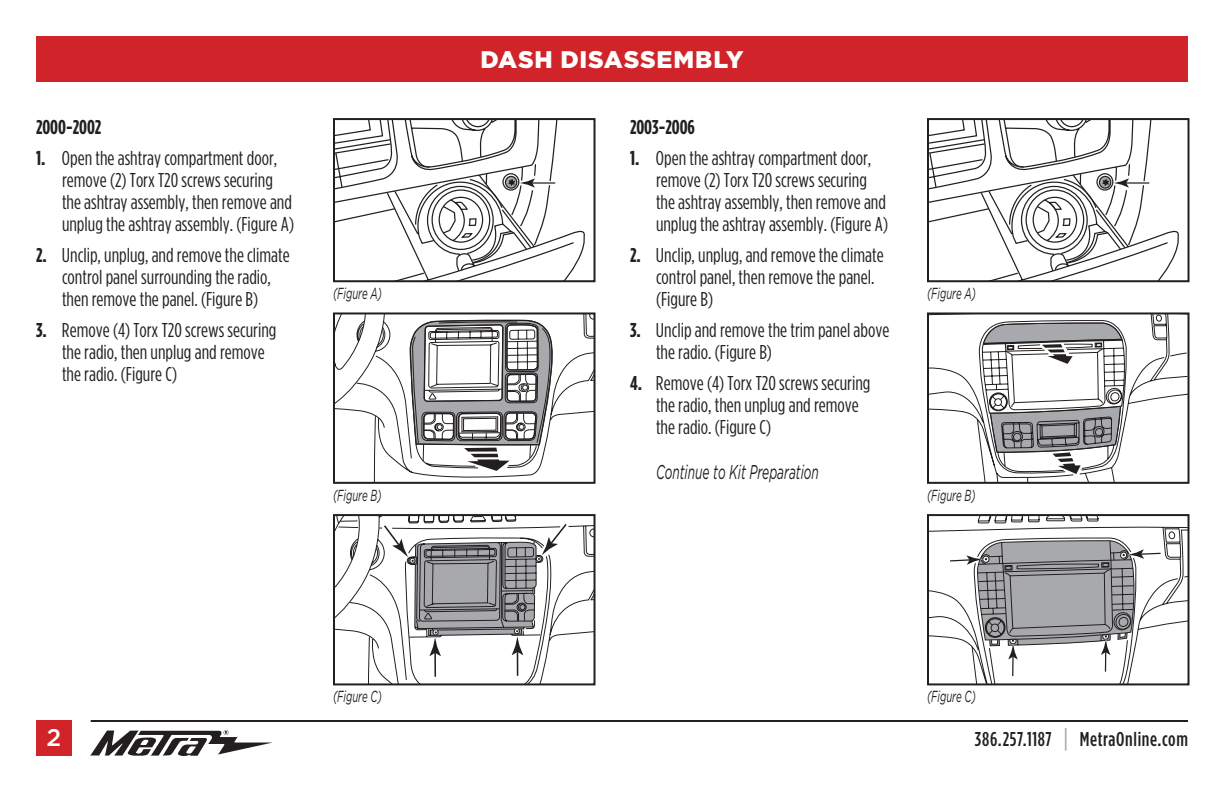
<style>
.page{position:relative;width:1224px;height:792px;background:#fff}
.page>*{position:absolute;margin:0;border:0;box-sizing:border-box;transform-origin:0 0}
.t1{font:900 24px "Gotham";letter-spacing:.03em;color:#fff}
.t2{font:500 24px "Gotham";color:#fff}
.body_copy{font:20px/22px "Gotham Condensed";color:#231f20}
.t3{font:500 20px "Gotham Condensed";letter-spacing:.03em;color:#231f20}
.body_copy-2{font:italic 20px "Gotham";color:#231f20;scale:.6 1}
.body_copy-3{font:700 20px "Gotham Condensed";color:#231f20}
.Figure_X{font:italic 16px "Gotham";color:#231f20;scale:.6 1}
.s1{font-weight:700}
.s2{font-size:26px;color:#a8a9ad}
</style>
<div class="page">
<div style="left:36px;top:36px;width:1152px;height:45px;background:#d1232a"></div>
<svg style="left:90px;top:730px;width:183px;height:26px"></svg>
<hr style="left:91px;top:720px;width:1097px;height:2px;background:#231f20">
<div style="left:36px;top:720px;width:36px;height:36px;background:#d1232a"></div>
<svg style="left:995px;top:121px;width:184px;height:158px"></svg>
<svg style="left:930px;top:121px;width:221px;height:151px"></svg>
<div style="left:927px;top:118px;width:263px;height:164px;border:2px solid #231f20"></div>
<svg style="left:401px;top:121px;width:184px;height:158px"></svg>
<svg style="left:336px;top:121px;width:221px;height:151px"></svg>
<div style="left:333px;top:118px;width:263px;height:164px;border:2px solid #231f20"></div>
<svg style="left:930px;top:315px;width:257px;height:166px"></svg>
<svg style="left:982px;top:323px;width:141px;height:41px"></svg>
<svg style="left:989px;top:406px;width:132px;height:68px"></svg>
<div style="left:927px;top:312px;width:263px;height:172px;border:2px solid #231f20"></div>
<svg style="left:336px;top:315px;width:257px;height:166px"></svg>
<div style="left:333px;top:312px;width:263px;height:172px;border:2px solid #231f20"></div>
<svg style="left:930px;top:517px;width:251px;height:165px"></svg>
<hr style="left:1012px;top:654px;width:2px;height:22px;background:#231f20">
<svg style="left:949px;top:541px;width:213px;height:131px"></svg>
<div style="left:927px;top:514px;width:263px;height:171px;border:2px solid #231f20"></div>
<svg style="left:336px;top:517px;width:46px;height:165px"></svg>
<svg style="left:382px;top:517px;width:211px;height:165px"></svg>
<div style="left:333px;top:514px;width:263px;height:171px;border:2px solid #231f20"></div>
<p class="body_copy-3" style="left:36px;top:116px;width:67px">2000-2002</p>
<p class="body_copy" style="left:62px;top:147px;width:234px;text-indent:-26px"><span class="s1">1.</span> Open the ashtray compartment door, remove (2) Torx T20 screws securing the ashtray assembly, then remove and unplug the ashtray assembly. (Figure A)</p>
<p class="body_copy" style="left:36px;top:244px;width:255px;text-align:center"><span class="s1">2.</span> Unclip, unplug, and remove the climate control panel surrounding the radio,<br>then remove the panel. (Figure B)</p>
<p class="body_copy" style="left:62px;top:319px;width:216px;text-indent:-26px"><span class="s1">3.</span> Remove (4) Torx T20 screws securing the radio, then unplug and remove the radio. (Figure C)</p>
<p class="t1" style="left:480px;top:46px;width:265px">DASH DISASSEMBLY</p>
<p class="body_copy-3" style="left:630px;top:116px;width:66px">2003-2006</p>
<p class="body_copy" style="left:656px;top:147px;width:234px;text-indent:-26px"><span class="s1">1.</span> Open the ashtray compartment door, remove (2) Torx T20 screws securing the ashtray assembly, then remove and unplug the ashtray assembly. (Figure A)</p>
<p class="body_copy" style="left:656px;top:244px;width:229px;text-indent:-26px"><span class="s1">2.</span> Unclip, unplug, and remove the climate control panel, then remove the panel. (Figure B)</p>
<p class="body_copy" style="left:656px;top:319px;width:235px;text-indent:-26px"><span class="s1">3.</span> Unclip and remove the trim panel above the radio. (Figure B)</p>
<p class="body_copy" style="left:656px;top:372px;width:216px;text-indent:-26px"><span class="s1">4.</span> Remove (4) Torx T20 screws securing the radio, then unplug and remove the radio. (Figure C)</p>
<p class="body_copy-2" style="left:656px;top:461px;width:273px">Continue to Kit Preparation</p>
<p class="Figure_X" style="left:333px;top:285px;width:83px">(Figure A)</p>
<p class="Figure_X" style="left:927px;top:285px;width:83px">(Figure A)</p>
<p class="Figure_X" style="left:333px;top:486px;width:83px">(Figure B)</p>
<p class="Figure_X" style="left:927px;top:486px;width:83px">(Figure B)</p>
<p class="Figure_X" style="left:333px;top:688px;width:83px">(Figure C)</p>
<p class="Figure_X" style="left:927px;top:688px;width:83px">(Figure C)</p>
<p class="t2" style="left:47px;top:723px;width:16px">2</p>
<p class="t3" style="left:975px;top:728px;width:215px">386.257.1187 <span class="s2">|</span> MetraOnline.com</p>
</div>
